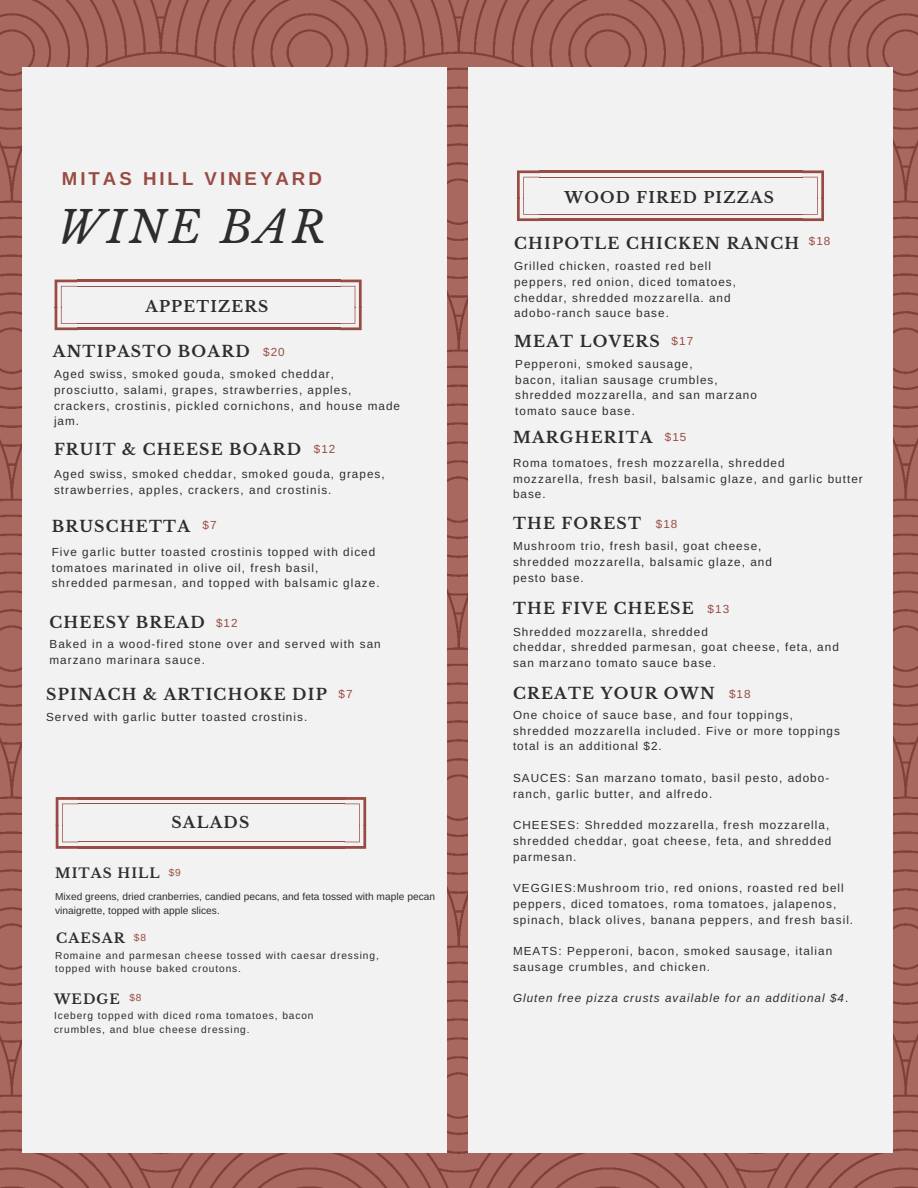
<style>
.page{position:relative;width:918px;height:1188px;background:#fff}
.page>*{position:absolute;margin:0;border:0;box-sizing:border-box;transform-origin:0 0}
.t1{font:italic 43.65px "Libre Baskerville";letter-spacing:.08em;color:#2d2d2d}
.t2{font:700 18.75px "Arimo";letter-spacing:.16em;color:#984b42}
.t3{font:700 15.6px "Libre Baskerville";letter-spacing:.08em;color:#2d2d2d}
.t4{font:700 15.3px "Libre Baskerville";letter-spacing:.08em;color:#2d2d2d}
.t5{font:700 13.5px "Libre Baskerville";letter-spacing:.08em;color:#2d2d2d}
.t6{font:11.7px/15.8px "Arimo";letter-spacing:.09em;color:#2d2d2d}
.t7{font:italic 11.7px "Arimo";letter-spacing:.09em;color:#2d2d2d}
.t8{font:11.7px "Arimo";letter-spacing:.09em;color:#984b42}
.t9{font:10.2px/13.5px "Arimo";letter-spacing:.09em;color:#2d2d2d}
.t10{font:10.2px/13.5px "Arimo";letter-spacing:.005em;color:#2d2d2d}
.t11{font:10.2px "Arimo";color:#984b42}
.s1{font-style:normal}
</style>
<div class="page">
<img style="left:0;top:0;width:918px;height:1188px">
<div style="left:23px;top:68px;width:424px;height:1085px;background:#f2f2f2"></div>
<div style="left:468px;top:68px;width:424px;height:1085px;background:#f2f2f2"></div>
<svg style="left:56px;top:797px;width:23px;height:52px"></svg>
<hr style="left:78px;top:846px;width:267px;height:3px;background:#984b42">
<hr style="left:78px;top:842px;width:267px;height:1px;background:#984b42">
<svg style="left:344px;top:797px;width:22px;height:52px"></svg>
<hr style="left:78px;top:797px;width:267px;height:3px;background:#984b42">
<hr style="left:78px;top:804px;width:267px;height:1px;background:#984b42">
<svg style="left:55px;top:280px;width:22px;height:50px"></svg>
<hr style="left:77px;top:327px;width:264px;height:3px;background:#984b42">
<hr style="left:77px;top:323px;width:264px;height:1px;background:#984b42">
<svg style="left:340px;top:280px;width:22px;height:50px"></svg>
<hr style="left:77px;top:280px;width:264px;height:2px;background:#984b42">
<hr style="left:77px;top:286px;width:264px;height:1px;background:#984b42">
<svg style="left:517px;top:170px;width:23px;height:51px"></svg>
<hr style="left:539px;top:218px;width:264px;height:3px;background:#984b42">
<hr style="left:539px;top:214px;width:264px;height:1px;background:#984b42">
<svg style="left:802px;top:170px;width:22px;height:51px"></svg>
<hr style="left:539px;top:170px;width:264px;height:3px;background:#984b42">
<hr style="left:539px;top:177px;width:264px;height:1px;background:#984b42">
<h2 class="t2" style="left:62px;top:168px;width:262px">MITAS HILL VINEYARD</h2>
<h1 class="t1" style="left:57px;top:201px;width:270px">WINE BAR</h1>
<h3 class="t4" style="left:145px;top:297px;width:124px">APPETIZERS</h3>
<h3 class="t3" style="left:53px;top:341px;width:198px">ANTIPASTO BOARD</h3>
<p class="t6" style="left:54px;top:366px;width:348px">Aged swiss, smoked gouda, smoked cheddar, prosciutto, salami, grapes, strawberries, apples, crackers, crostinis, pickled cornichons, and house made jam.</p>
<p class="t8" style="left:263px;top:345px;width:23px">$20</p>
<h3 class="t3" style="left:54px;top:439px;width:249px">FRUIT &amp; CHEESE BOARD</h3>
<p class="t6" style="left:54px;top:466px;width:332px">Aged swiss, smoked cheddar, smoked gouda, grapes, strawberries, apples, crackers, and crostinis.</p>
<p class="t8" style="left:314px;top:443px;width:23px">$12</p>
<h3 class="t3" style="left:52px;top:517px;width:140px">BRUSCHETTA</h3>
<p class="t6" style="left:52px;top:544px;width:329px">Five garlic butter toasted crostinis topped with diced tomatoes marinated in olive oil, fresh basil,<br>shredded parmesan, and topped with balsamic glaze.</p>
<p class="t8" style="left:202px;top:518px;width:16px">$7</p>
<h3 class="t3" style="left:50px;top:613px;width:157px">CHEESY BREAD</h3>
<p class="t6" style="left:50px;top:636px;width:333px">Baked in a wood-fired stone over and served with san marzano marinara sauce.</p>
<p class="t8" style="left:216px;top:616px;width:23px">$12</p>
<h3 class="t3" style="left:46px;top:685px;width:282px">SPINACH &amp; ARTICHOKE DIP</h3>
<p class="t6" style="left:46px;top:709px;width:263px">Served with garlic butter toasted crostinis.</p>
<p class="t8" style="left:339px;top:687px;width:16px">$7</p>
<h3 class="t3" style="left:171px;top:813px;width:79px">SALADS</h3>
<p class="t5" style="left:55px;top:864px;width:106px">MITAS HILL</p>
<p class="t11" style="left:169px;top:867px;width:14px">$9</p>
<p class="t10" style="left:55px;top:890px;width:382px">Mixed greens, dried cranberries, candied pecans, and feta tossed with maple pecan vinaigrette, topped with apple slices.</p>
<p class="t5" style="left:56px;top:930px;width:70px">CAESAR</p>
<p class="t9" style="left:55px;top:948px;width:325px">Romaine and parmesan cheese tossed with caesar dressing, topped with house baked croutons.</p>
<p class="t11" style="left:134px;top:931px;width:14px">$8</p>
<h3 class="t4" style="left:565px;top:188px;width:211px">WOOD FIRED PIZZAS</h3>
<h3 class="t3" style="left:514px;top:233px;width:287px">CHIPOTLE CHICKEN RANCH</h3>
<p class="t6" style="left:514px;top:258px;width:223px">Grilled chicken, roasted red bell peppers, red onion, diced tomatoes, cheddar, shredded mozzarella. and adobo-ranch sauce base.</p>
<h3 class="t3" style="left:514px;top:331px;width:147px">MEAT LOVERS</h3>
<p class="t6" style="left:515px;top:356px;width:243px">Pepperoni, smoked sausage,<br>bacon, italian sausage crumbles, shredded mozzarella, and san marzano tomato sauce base.</p>
<p class="t8" style="left:672px;top:335px;width:23px">$17</p>
<p class="t8" style="left:809px;top:235px;width:23px">$18</p>
<h3 class="t3" style="left:513px;top:428px;width:141px">MARGHERITA</h3>
<p class="t6" style="left:513px;top:455px;width:351px">Roma tomatoes, fresh mozzarella, shredded<br>mozzarella, fresh basil, balsamic glaze, and garlic butter base.</p>
<p class="t8" style="left:665px;top:430px;width:23px">$15</p>
<h3 class="t3" style="left:513px;top:514px;width:130px">THE FOREST</h3>
<p class="t6" style="left:513px;top:538px;width:260px">Mushroom trio, fresh basil, goat cheese, shredded mozzarella, balsamic glaze, and pesto base.</p>
<p class="t8" style="left:656px;top:517px;width:23px">$18</p>
<h3 class="t3" style="left:513px;top:599px;width:182px">THE FIVE CHEESE</h3>
<p class="t6" style="left:513px;top:624px;width:327px">Shredded mozzarella, shredded<br>cheddar, shredded parmesan, goat cheese, feta, and san marzano tomato sauce base.</p>
<p class="t8" style="left:708px;top:603px;width:23px">$13</p>
<h3 class="t3" style="left:513px;top:683px;width:203px">CREATE YOUR OWN</h3>
<p class="t6" style="left:513px;top:707px;width:328px">One choice of sauce base, and four toppings, shredded mozzarella included. Five or more toppings total is an additional $2.</p>
<p class="t6" style="left:513px;top:770px;width:318px">SAUCES: San marzano tomato, basil pesto, adobo&shy;ranch, garlic butter, and alfredo.</p>
<p class="t6" style="left:513px;top:817px;width:320px">CHEESES: Shredded mozzarella, fresh mozzarella, shredded cheddar, goat cheese, feta, and shredded parmesan.</p>
<p class="t6" style="left:513px;top:880px;width:342px">VEGGIES:Mushroom trio, red onions, roasted red bell peppers, diced tomatoes, roma tomatoes, jalapenos, spinach, black olives, banana peppers, and fresh basil.</p>
<p class="t6" style="left:513px;top:943px;width:321px">MEATS: Pepperoni, bacon, smoked sausage, italian sausage crumbles, and chicken.</p>
<p class="t8" style="left:729px;top:687px;width:23px">$18</p>
<p class="t5" style="left:54px;top:990px;width:67px">WEDGE</p>
<p class="t9" style="left:54px;top:1009px;width:261px">Iceberg topped with diced roma tomatoes, bacon crumbles, and blue cheese dressing.</p>
<p class="t11" style="left:129px;top:992px;width:14px">$8</p>
<p class="t7" style="left:513px;top:992px;width:337px">Gluten free pizza crusts available for an additional $4<span class="s1">.</span></p>
</div>
